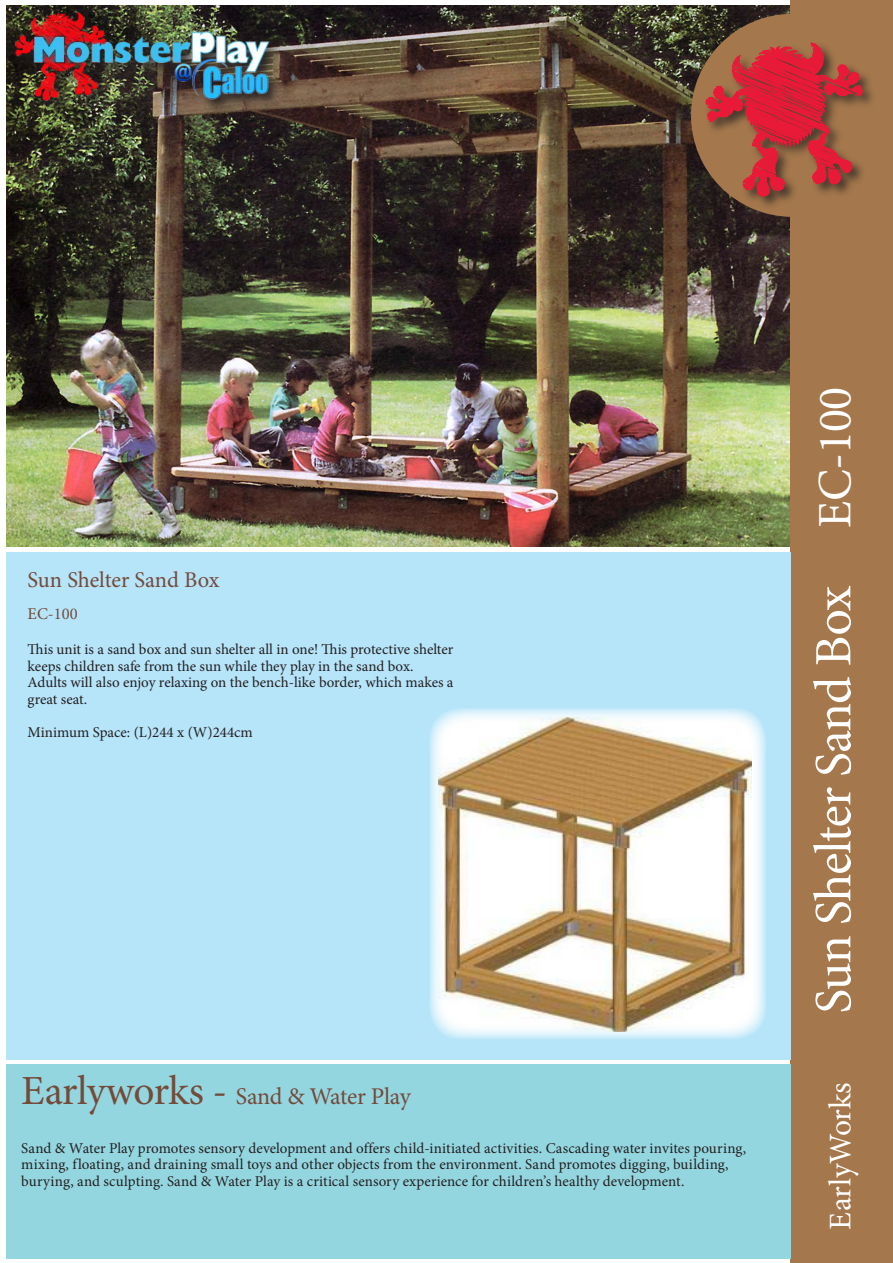
<style>
.page{position:relative;width:893px;height:1263px;background:#fff}
.page>*{position:absolute;margin:0;border:0;box-sizing:border-box;transform-origin:0 0}
.t1{font:52.5px "Minion Pro";letter-spacing:-.025em;color:#fff}
.t2{font:31.5px "Minion Pro";letter-spacing:-.005em;color:#fff}
.t3{font:24px "Minion Pro";letter-spacing:-.015em;color:#744a39}
.t4{font:22.5px "Minion Pro";letter-spacing:-.005em;color:#744a39}
.t5{font:16.5px "Minion Pro";color:#744a39}
.t6{font:15px/16.5px "Minion Pro";color:#231f20}
.s1{font-size:41.4px}
.s2{font-size:48px}
</style>
<div class="page">
<img style="left:6px;top:5px;width:785px;height:541px">
<div style="left:791px;top:0;width:102px;height:1263px;background:#a4774c"></div>
<div style="left:6px;top:553px;width:785px;height:507px;background:#b6e4f9"></div>
<svg style="left:691px;top:14px;width:182px;height:203px"></svg>
<img style="left:13px;top:10px;width:269px;height:105px">
<img style="left:11px;top:9px;width:264px;height:94px">
<div style="left:6px;top:1064px;width:785px;height:195px;background:#94d6e0"></div>
<svg style="left:429px;top:707px;width:337px;height:332px;background:#ddf2fb"></svg>
<img style="left:439px;top:717px;width:312px;height:314px">
<p class="t4" style="left:28px;top:564px;width:193px">Sun Shelter Sand Box</p>
<p class="t5" style="left:28px;top:602px;width:51px">EC-100</p>
<p class="t6" style="left:28px;top:641px;width:427px">This unit is a sand box and sun shelter all in one! This protective shelter keeps children safe from the sun while they play in the sand box.</p>
<p class="t6" style="left:28px;top:674px;width:427px">Adults will also enjoy relaxing on the bench-like border, which makes a great seat.</p>
<p class="t6" style="left:28px;top:724px;width:227px">Minimum Space: (L)244 x (W)244cm</p>
<p class="t3" style="left:21px;top:1080px;width:391px"><span class="s1">Earlyworks -</span> Sand &amp; Water Play</p>
<p class="t6" style="left:21px;top:1140px;width:726px">Sand &amp; Water Play promotes sensory development and offers child-initiated activities. Cascading water invites pouring, mixing, floating, and draining small toys and other objects from the environment. Sand promotes digging, building, burying, and sculpting. Sand &amp; Water Play is a critical sensory experience for children’s healthy development.</p>
<p class="t1" style="left:798px;top:1013px;width:628px;rotate:-90deg">Sun Shelter Sand Box <span class="s2">EC-100</span></p>
<p class="t2" style="left:819px;top:1229px;width:149px;rotate:-90deg">EarlyWorks</p>
</div>
